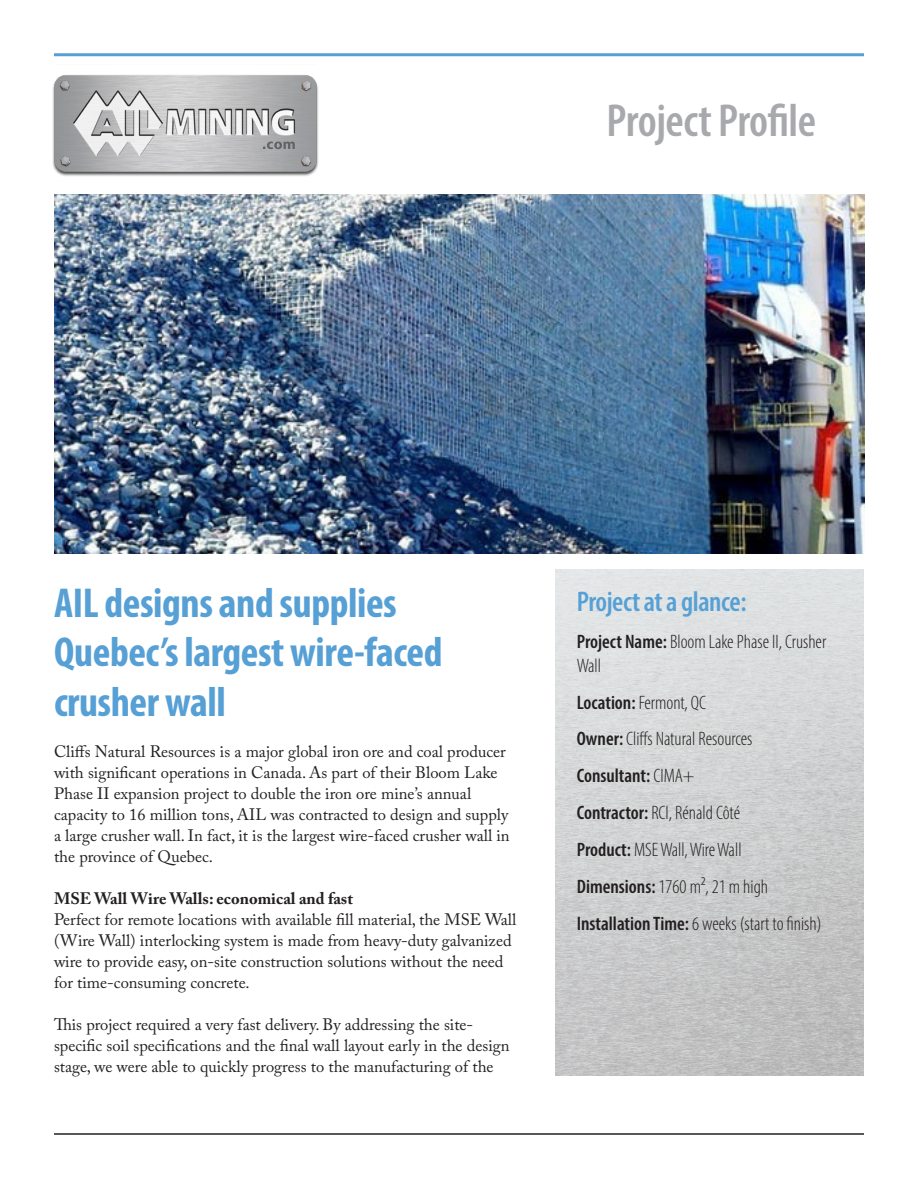
<style>
.page{position:relative;width:918px;height:1188px;background:#fff}
.page>*{position:absolute;margin:0;border:0;box-sizing:border-box;transform-origin:0 0}
.Profile{font:600 condensed 46.5px "Myriad Pro";letter-spacing:-.01em;color:#a8a9ad}
.Head{font:700 condensed 42px/49.5px "Myriad Pro";letter-spacing:-.01em;color:#56a0d5}
.Header_Red_2{font:600 condensed 28.5px "Myriad Pro";letter-spacing:-.015em;color:#56a0d5}
.Project_details{font:300 condensed 19.5px/23.4px "Myriad Pro";color:#231f20}
.Project_details-2{font:600 condensed 19.5px "Myriad Pro";color:#231f20}
.copy{font:16.5px/21px "Adobe Caslon Pro";color:#231f20}
.Sub_2{font:700 16.5px "Adobe Caslon Pro";color:#231f20}
.s1{font-weight:600}
.s2{font-weight:300}
</style>
<div class="page">
<img style="left:555px;top:569px;width:309px;height:507px">
<hr style="left:54px;top:1133px;width:810px;height:2px;background:#231f20">
<img style="left:54px;top:194px;width:810px;height:360px">
<img style="left:52px;top:75px;width:267px;height:101px">
<hr style="left:54px;top:53px;width:810px;height:3px;background:#56a0d5">
<p class="Profile" style="left:607px;top:92px;width:211px">Project Profile</p>
<p class="Head" style="left:54px;top:577px;width:390px">AIL designs and supplies<br>Quebec’s largest wire-faced crusher wall</p>
<p class="Header_Red_2" style="left:577px;top:584px;width:171px">Project at a glance:</p>
<p class="Project_details" style="left:577px;top:630px;width:251px"><span class="s1">Project Name:</span> Bloom Lake Phase II, Crusher<br>Wall</p>
<p class="Project_details" style="left:577px;top:690px;width:131px"><span class="s1">Location:</span> Fermont, QC</p>
<p class="Project_details" style="left:577px;top:727px;width:177px"><span class="s1">Owner:</span> Cliffs Natural Resources</p>
<p class="Project_details-2" style="left:577px;top:764px;width:119px">Consultant: <span class="s2">CIMA+</span></p>
<p class="Project_details" style="left:577px;top:801px;width:165px"><span class="s1">Contractor:</span> RCI, Rénald Côté</p>
<p class="Project_details" style="left:577px;top:838px;width:166px"><span class="s1">Product:</span> MSE Wall, Wire Wall</p>
<p class="Project_details" style="left:577px;top:875px;width:193px"><span class="s1">Dimensions:</span> 1760 m², 21 m high</p>
<p class="Project_details" style="left:577px;top:912px;width:246px"><span class="s1">Installation Time:</span> 6 weeks (start to finish)</p>
<p class="copy" style="left:54px;top:741px;width:457px">Cliffs Natural Resources is a major global iron ore and coal producer with significant operations in Canada. As part of their Bloom Lake Phase II expansion project to double the iron ore mine’s annual capacity to 16 million tons, AIL was contracted to design and supply a large crusher wall. In fact, it is the largest wire-faced crusher wall in the province of Quebec.</p>
<p class="Sub_2" style="left:54px;top:889px;width:301px">MSE Wall Wire Walls: economical and fast</p>
<p class="copy" style="left:54px;top:909px;width:464px">Perfect for remote locations with available fill material, the MSE Wall (Wire Wall) interlocking system is made from heavy-duty galvanized wire to provide easy, on-site construction solutions without the need for time-consuming concrete.</p>
<p class="copy" style="left:54px;top:1014px;width:457px">This project required a very fast delivery. By addressing the site&shy;specific soil specifications and the final wall layout early in the design stage, we were able to quickly progress to the manufacturing of the</p>
</div>
